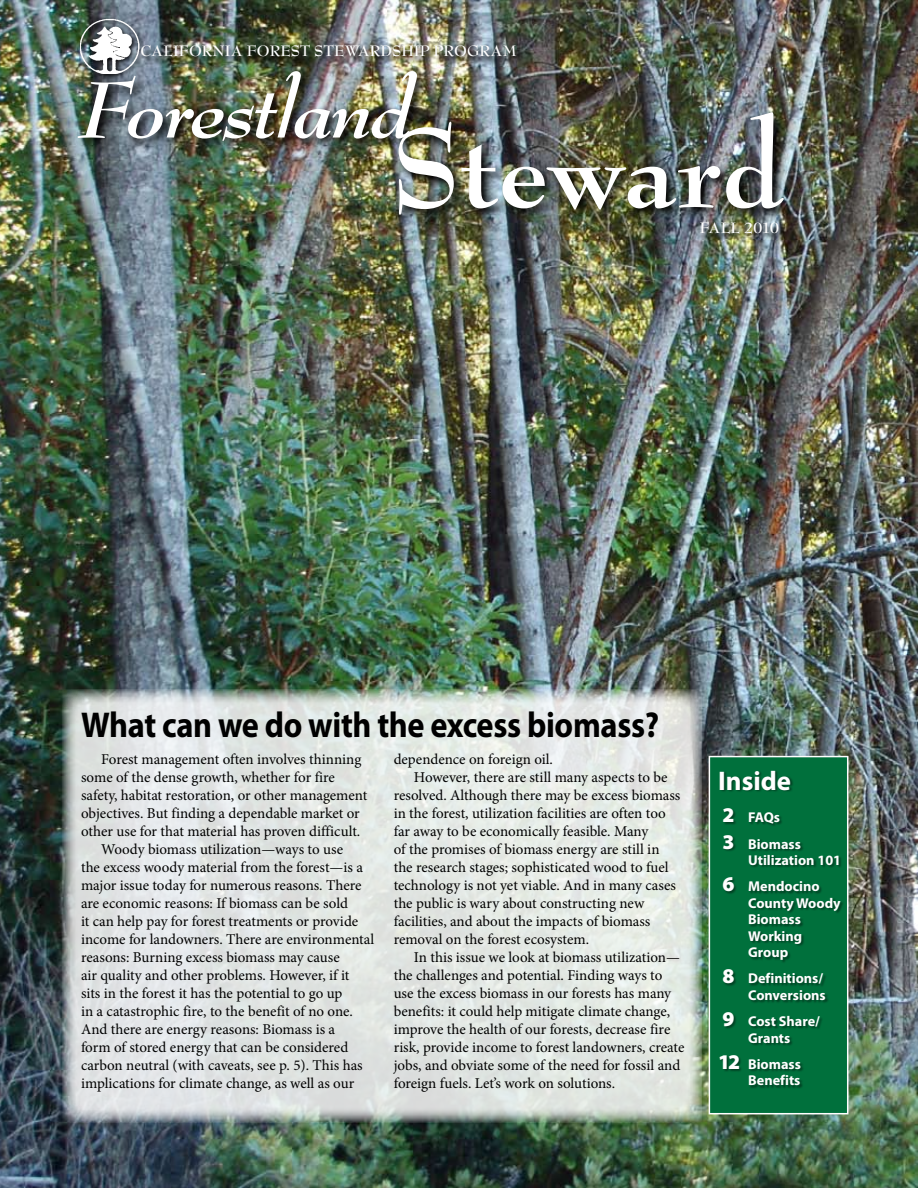
<style>
.page{position:relative;width:918px;height:1188px;background:#fff}
.page>*{position:absolute;margin:0;border:0;box-sizing:border-box;transform-origin:0 0}
.t1{font:700 123px "Bernhard Modern Std";color:#fff}
.t2{font:italic 700 87px "Bernhard Modern Std";letter-spacing:-.025em;color:#fff}
.t3{font:700 36px "Myriad Pro";letter-spacing:-.01em;color:#000;scale:.9 1}
.t4{font:700 27px "Myriad Pro";color:#fff}
.t5{font:700 16.5px "Bernhard Modern Std";color:#fff}
.t6{font:15px "Minion Pro";letter-spacing:-.005em;color:#000}
.t7{font:700 14.25px/16.5px "Myriad Pro";color:#fff}
.s1{font-weight:900;font-size:21px}
</style>
<div class="page">
<img style="left:0;top:0;width:918px;height:1188px">
<svg style="left:77px;top:16px;width:67px;height:51px"></svg>
<img style="left:80px;top:19px;width:59px;height:48px">
<img style="left:142px;top:44px;width:383px;height:21px">
<svg style="left:700px;top:226px;width:87px;height:16px"></svg>
<img style="left:74px;top:67px;width:721px;height:159px">
<svg style="left:62px;top:689px;width:640px;height:433px;background:#dce1df"></svg>
<div style="left:709px;top:756px;width:139px;height:358px;background:#00703c;border:2px solid #fff"></div>
<div style="left:720px;top:770px;width:124px;height:319px;background:#000;opacity:.44"></div>
<p class="t5" style="left:140px;top:42px;width:378px">California Forest Stewardship Program</p>
<h2 class="t2" style="left:79px;top:63px;width:335px">Forestland</h2>
<h1 class="t1" style="left:392px;top:104px;width:394px">Steward</h1>
<p class="t5" style="left:700px;top:219px;width:11px">FALL</p>
<p class="t5" style="left:744px;top:219px;width:37px">2010</p>
<h3 class="t3" style="left:81px;top:702px;width:644px">What can we do with the excess biomass?</h3>
<p class="t6" style="left:101px;top:750px;width:262px">Forest management often involves thinning</p>
<p class="t6" style="left:81px;top:768px;width:256px">some of the dense growth, whether for fire</p>
<p class="t6" style="left:81px;top:786px;width:288px">safety, habitat restoration, or other management</p>
<p class="t6" style="left:81px;top:804px;width:280px">objectives. But finding a dependable market or</p>
<p class="t6" style="left:81px;top:822px;width:281px">other use for that material has proven difficult.</p>
<p class="t6" style="left:101px;top:840px;width:243px">Woody biomass utilization—ways to use</p>
<p class="t6" style="left:81px;top:858px;width:283px">the excess woody material from the forest—is a</p>
<p class="t6" style="left:81px;top:876px;width:282px">major issue today for numerous reasons. There</p>
<p class="t6" style="left:81px;top:894px;width:269px">are economic reasons: If biomass can be sold</p>
<p class="t6" style="left:81px;top:912px;width:279px">it can help pay for forest treatments or provide</p>
<p class="t6" style="left:81px;top:930px;width:295px">income for landowners. There are environmental</p>
<p class="t6" style="left:81px;top:948px;width:260px">reasons: Burning excess biomass may cause</p>
<p class="t6" style="left:81px;top:966px;width:270px">air quality and other problems. However, if it</p>
<p class="t6" style="left:81px;top:984px;width:263px">sits in the forest it has the potential to go up</p>
<p class="t6" style="left:81px;top:1002px;width:273px">in a catastrophic fire, to the benefit of no one.</p>
<p class="t6" style="left:81px;top:1020px;width:256px">And there are energy reasons: Biomass is a</p>
<p class="t6" style="left:81px;top:1038px;width:269px">form of stored energy that can be considered</p>
<p class="t6" style="left:81px;top:1056px;width:283px">carbon neutral (with caveats, see p. 5). This has</p>
<p class="t6" style="left:81px;top:1074px;width:275px">implications for climate change, as well as our</p>
<p class="t6" style="left:394px;top:750px;width:161px">dependence on foreign oil.</p>
<p class="t6" style="left:414px;top:768px;width:255px">However, there are still many aspects to be</p>
<p class="t6" style="left:394px;top:786px;width:288px">resolved. Although there may be excess biomass</p>
<p class="t6" style="left:394px;top:804px;width:274px">in the forest, utilization facilities are often too</p>
<p class="t6" style="left:394px;top:822px;width:256px">far away to be economically feasible. Many</p>
<p class="t6" style="left:394px;top:840px;width:267px">of the promises of biomass energy are still in</p>
<p class="t6" style="left:394px;top:858px;width:277px">the research stages; sophisticated wood to fuel</p>
<p class="t6" style="left:394px;top:876px;width:284px">technology is not yet viable. And in many cases</p>
<p class="t6" style="left:394px;top:894px;width:252px">the public is wary about constructing new</p>
<p class="t6" style="left:394px;top:912px;width:258px">facilities, and about the impacts of biomass</p>
<p class="t6" style="left:394px;top:930px;width:197px">removal on the forest ecosystem.</p>
<p class="t6" style="left:414px;top:948px;width:267px">In this issue we look at biomass utilization—</p>
<p class="t6" style="left:394px;top:966px;width:270px">the challenges and potential. Finding ways to</p>
<p class="t6" style="left:394px;top:984px;width:279px">use the excess biomass in our forests has many</p>
<p class="t6" style="left:394px;top:1002px;width:278px">benefits: it could help mitigate climate change,</p>
<p class="t6" style="left:394px;top:1020px;width:278px">improve the health of our forests, decrease fire</p>
<p class="t6" style="left:394px;top:1038px;width:292px">risk, provide income to forest landowners, create</p>
<p class="t6" style="left:394px;top:1056px;width:288px">jobs, and obviate some of the need for fossil and</p>
<p class="t6" style="left:394px;top:1074px;width:223px">foreign fuels. Let’s work on solutions.</p>
<h3 class="t4" style="left:718px;top:763px;width:75px">Inside</h3>
<p class="t7" style="left:723px;top:804px;width:80px;line-height:26.2px"><span class="s1">2</span> FAQs<br><span class="s1">3</span> Biomass</p>
<p class="t7" style="left:723px;top:847px;width:120px;line-height:26.2px;text-indent:26px">Utilization 101<br><span class="s1">6</span> Mendocino</p>
<p class="t7" style="left:748px;top:894px;width:94px">County Woody<br>Biomass<br>Working<br>Group</p>
<p class="t7" style="left:723px;top:970px;width:105px;text-align:right"><span class="s1">8</span> Definitions/<br>Conversions</p>
<p class="t7" style="left:723px;top:1013px;width:99px;text-align:center"><span class="s1">9</span> Cost Share/<br>Grants</p>
<p class="t7" style="left:718px;top:1055px;width:84px;text-align:right"><span class="s1">12</span> Biomass<br>Benefits</p>
</div>
